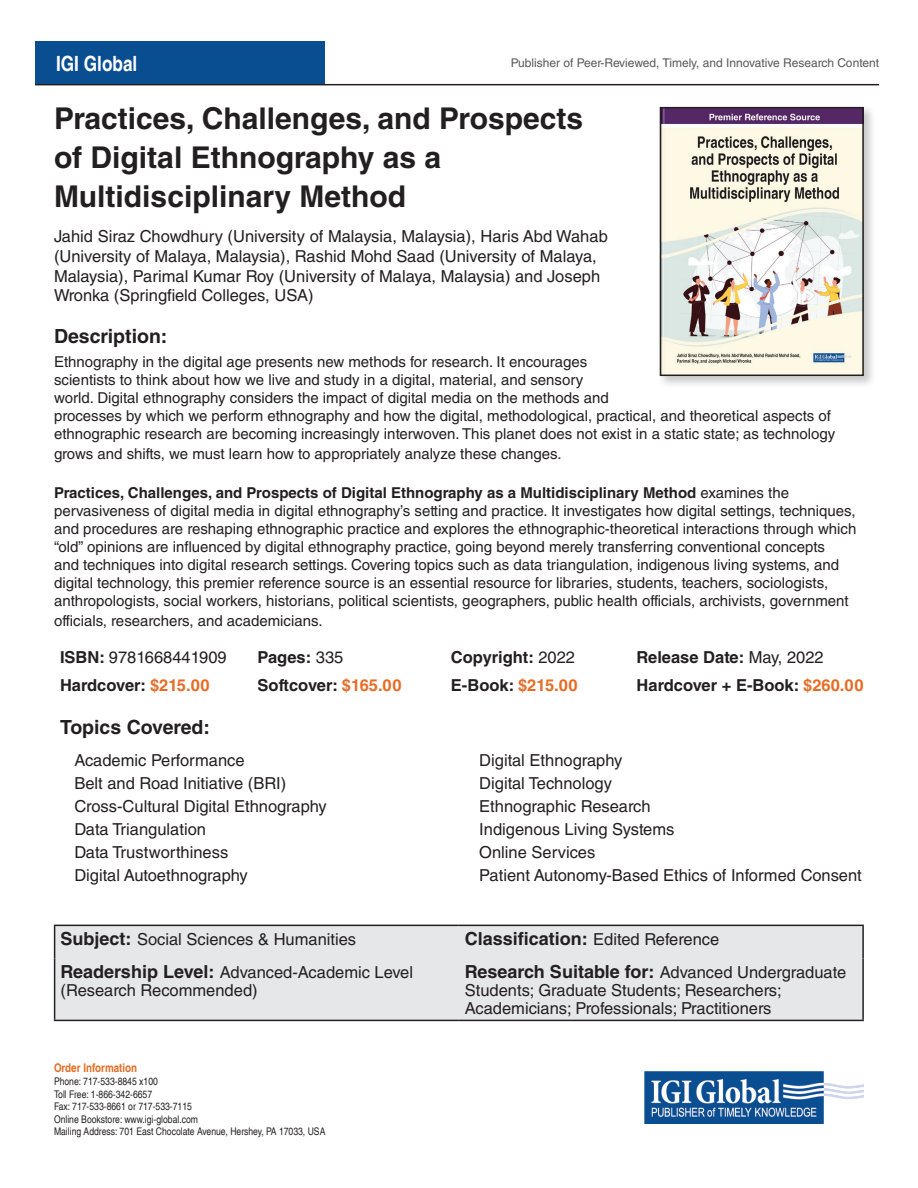
<style>
.page{position:relative;width:918px;height:1188px;background:#fff}
.page>*{position:absolute;margin:0;border:0;box-sizing:border-box;transform-origin:0 0}
.t1{font:700 30px/39px "Helvetica LT Std";color:#231f20}
.t2{font:700 condensed 21px "Helvetica LT";color:#fff}
.t3{font:700 19.5px "Helvetica LT Std";color:#231f20}
.t4{font:700 18px "Helvetica LT Std";color:#231f20}
.t5{font:16.5px/23.1px "Helvetica LT Std";color:#231f20}
.t6{font:700 16.5px "Helvetica LT Std";color:#231f20}
.t7{font:15px/18px "Helvetica LT Std";color:#231f20}
.t8{font:12px "Helvetica LT Std";color:#57585a}
.t9{font:700 condensed 12px "Helvetica LT";color:#e56d25}
.t10{font:condensed 10.5px/12.6px "Helvetica LT";color:#231f20}
.s1{font-weight:700}
.s2{font-weight:400}
.s3{color:#e56d25}
.s4{font-weight:700;font-size:18px}
.s5{font-weight:400;font-size:16.5px}
</style>
<div class="page">
<div style="left:35px;top:41px;width:290px;height:44px;background:#094e91"></div>
<img style="left:645px;top:1071px;width:219px;height:52px">
<hr style="left:35px;top:84px;width:844px;height:1px;background:#231f20">
<div style="left:657px;top:104px;width:219px;height:284px;background:#231f20;opacity:.25"></div>
<img style="left:663px;top:110px;width:198px;height:263px">
<div style="left:660px;top:107px;width:204px;height:269px;border:2px solid #231f20"></div>
<div style="left:55px;top:926px;width:807px;height:94px;background:#e6e7e9"></div>
<hr style="left:54px;top:925px;width:405px;height:1px;background:#231f20">
<hr style="left:54px;top:926px;width:1px;height:32px;background:#231f20">
<hr style="left:459px;top:925px;width:405px;height:1px;background:#231f20">
<hr style="left:862px;top:926px;width:2px;height:32px;background:#231f20">
<hr style="left:54px;top:958px;width:1px;height:62px;background:#231f20">
<hr style="left:862px;top:958px;width:2px;height:62px;background:#231f20">
<hr style="left:54px;top:1020px;width:405px;height:1px;background:#231f20">
<hr style="left:459px;top:1020px;width:405px;height:1px;background:#231f20">
<h2 class="t2" style="left:56px;top:50px;width:83px">IGI Global</h2>
<p class="t8" style="left:511px;top:56px;width:370px">Publisher of Peer-Reviewed, Timely, and Innovative Research Content</p>
<h1 class="t1" style="left:54px;top:99px;width:531px">Practices, Challenges, and Prospects of Digital Ethnography as a<br>Multidisciplinary Method</h1>
<p class="t5" style="left:54px;top:226px;width:555px;line-height:19.8px">Jahid Siraz Chowdhury (University of Malaysia, Malaysia), Haris Abd Wahab (University of Malaya, Malaysia), Rashid Mohd Saad (University of Malaya, Malaysia), Parimal Kumar Roy (University of Malaya, Malaysia) and Joseph Wronka (Springfield Colleges, USA)</p>
<h3 class="t3" style="left:54px;top:324px;width:115px">Description:</h3>
<p class="t7" style="left:54px;top:353px;width:783px">Ethnography in the digital age presents new methods for research. It encourages<br>scientists to think about how we live and study in a digital, material, and sensory<br>world. Digital ethnography considers the impact of digital media on the methods and<br>processes by which we perform ethnography and how the digital, methodological, practical, and theoretical aspects of ethnographic research are becoming increasingly interwoven. This planet does not exist in a static state; as technology</p>
<p class="t7" style="left:54px;top:445px;width:509px">grows and shifts, we must learn how to appropriately analyze these changes.</p>
<p class="t7" style="left:54px;top:484px;width:804px"><span class="s1">Practices, Challenges, and Prospects of Digital Ethnography as a Multidisciplinary Method</span> examines the pervasiveness of digital media in digital ethnography’s setting and practice. It investigates how digital settings, techniques, and procedures are reshaping ethnographic practice and explores the ethnographic-theoretical interactions through which “old” opinions are influenced by digital ethnography practice, going beyond merely transferring conventional concepts<br>and techniques into digital research settings. Covering topics such as data triangulation, indigenous living systems, and digital technology, this premier reference source is an essential resource for libraries, students, teachers, sociologists, anthropologists, social workers, historians, political scientists, geographers, public health officials, archivists, government</p>
<p class="t7" style="left:54px;top:612px;width:270px">officials, researchers, and academicians.</p>
<p class="t5" style="left:60px;top:646px;width:168px"><span class="s1">ISBN:</span> 9781668441909</p>
<p class="t6" style="left:258px;top:647px;width:87px">Pages: <span class="s2">335</span></p>
<p class="t6" style="left:451px;top:647px;width:126px">Copyright: <span class="s2">2022</span></p>
<p class="t6" style="left:637px;top:647px;width:189px">Release Date: <span class="s2">May, 2022</span></p>
<p class="t6" style="left:60px;top:675px;width:151px">Hardcover: <span class="s3">$215.00</span></p>
<p class="t6" style="left:258px;top:675px;width:145px">Softcover: <span class="s3">$165.00</span></p>
<p class="t6" style="left:451px;top:675px;width:128px">E-Book: <span class="s3">$215.00</span></p>
<p class="t6" style="left:637px;top:675px;width:228px">Hardcover + E-Book: <span class="s3">$260.00</span></p>
<h3 class="t3" style="left:60px;top:715px;width:152px">Topics Covered:</h3>
<p class="t5" style="left:74px;top:748px;width:254px">Academic Performance<br>Belt and Road Initiative (BRI)<br>Cross-Cultural Digital Ethnography<br>Data Triangulation<br>Data Trustworthiness<br>Digital Autoethnography</p>
<p class="t5" style="left:479px;top:748px;width:384px">Digital Ethnography<br>Digital Technology<br>Ethnographic Research<br>Indigenous Living Systems<br>Online Services<br>Patient Autonomy-Based Ethics of Informed Consent</p>
<p class="t5" style="left:61px;top:928px;width:297px"><span class="s4">Subject:</span> Social Sciences &amp; Humanities</p>
<p class="t4" style="left:465px;top:928px;width:256px">Classification: <span class="s5">Edited Reference</span></p>
<p class="t5" style="left:61px;top:964px;width:354px;line-height:18px"><span class="s4">Readership Level:</span> Advanced-Academic Level (Research Recommended)</p>
<p class="t5" style="left:465px;top:964px;width:383px;line-height:18px"><span class="s4">Research Suitable for:</span> Advanced Undergraduate<br>Students; Graduate Students; Researchers;<br>Academicians; Professionals; Practitioners</p>
<p class="t9" style="left:54px;top:1061px;width:85px">Order Information</p>
<p class="t10" style="left:54px;top:1075px;width:273px">Phone: 717-533-8845 x100<br>Toll Free: 1-866-342-6657<br>Fax: 717-533-8661 or 717-533-7115<br>Online Bookstore: www.igi-global.com<br>Mailing Address: 701 East Chocolate Avenue, Hershey, PA 17033, USA</p>
</div>
